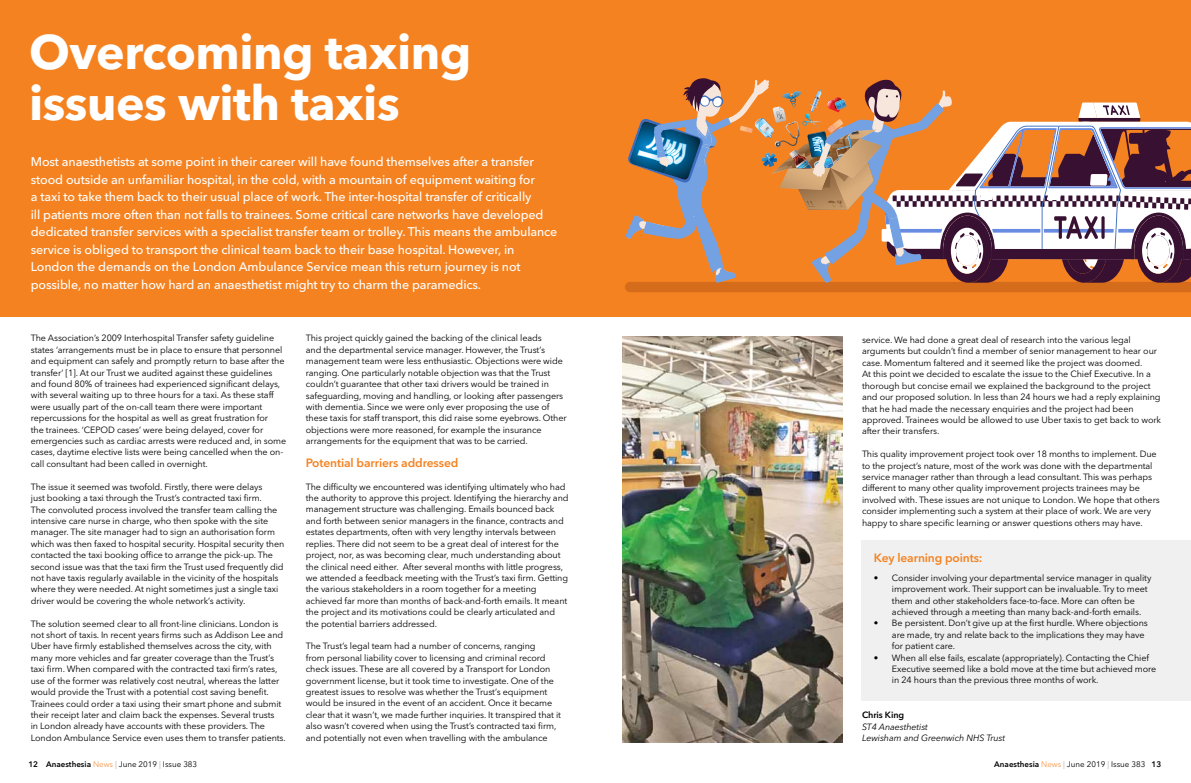
<style>
.page{position:relative;width:1191px;height:783px;background:#fff}
.page>*{position:absolute;margin:0;border:0;box-sizing:border-box;transform-origin:0 0}
.t1{font:700 48px/51px "Avenir Next LT Pro";letter-spacing:-.01em;color:#fff}
.t2{font:500 12.5px/17.5px "Avenir Next LT Pro";letter-spacing:-.01em;color:#fff}
.t3{font:600 12px "Avenir Next LT Pro";letter-spacing:-.01em;color:#f58220}
.t4{font:9px/11.4px "Avenir Next LT Pro";letter-spacing:-.01em;color:#000}
.t5{font:italic 9px/11.4px "Avenir Next LT Pro";letter-spacing:-.01em;color:#000}
.t6{font:600 9px "Avenir Next LT Pro";letter-spacing:-.01em;color:#000}
.t7{font:8px "Avenir Next LT Pro";color:#000}
.s1{font-weight:600}
.s2{font-weight:300;color:#f58220}
.s3{color:#a7a9ac}
</style>
<div class="page">
<div style="left:0;top:0;width:1191px;height:316px;background:#f58220"></div>
<img style="left:622px;top:336px;width:220px;height:406px">
<div style="left:861px;top:539px;width:330px;height:161px;background:#f0f0f1"></div>
<svg style="left:625px;top:78px;width:566px;height:214px"></svg>
<h1 class="t1" style="left:29px;top:26px;width:444px">Overcoming taxing issues with taxis</h1>
<p class="t2" style="left:31px;top:153px;width:528px">Most anaesthetists at some point in their career will have found themselves after a transfer stood outside an unfamiliar hospital, in the cold, with a mountain of equipment waiting for<br>a taxi to take them back to their usual place of work. The inter-hospital transfer of critically<br>ill patients more often than not falls to trainees. Some critical care networks have developed dedicated transfer services with a specialist transfer team or trolley. This means the ambulance service is obliged to transport the clinical team back to their base hospital. However, in London the demands on the London Ambulance Service mean this return journey is not possible, no matter how hard an anaesthetist might try to charm the paramedics.</p>
<p class="t4" style="left:31px;top:332px;width:257px">The Association’s 2009 Interhospital Transfer safety guideline states ‘arrangements must be in place to ensure that personnel and equipment can safely and promptly return to base after the transfer’ [1]. At our Trust we audited against these guidelines and found 80% of trainees had experienced significant delays, with several waiting up to three hours for a taxi. As these staff were usually part of the on-call team there were important repercussions for the hospital as well as great frustration for<br>the trainees. ‘CEPOD cases’ were being delayed, cover for emergencies such as cardiac arrests were reduced and, in some cases, daytime elective lists were being cancelled when the on&shy;call consultant had been called in overnight.</p>
<p class="t4" style="left:31px;top:480px;width:255px">The issue it seemed was twofold. Firstly, there were delays<br>just booking a taxi through the Trust’s contracted taxi firm.<br>The convoluted process involved the transfer team calling the intensive care nurse in charge, who then spoke with the site manager. The site manager had to sign an authorisation form which was then faxed to hospital security. Hospital security then contacted the taxi booking office to arrange the pick-up. The second issue was that the taxi firm the Trust used frequently did not have taxis regularly available in the vicinity of the hospitals where they were needed. At night sometimes just a single taxi driver would be covering the whole network’s activity.</p>
<p class="t4" style="left:31px;top:617px;width:256px">The solution seemed clear to all front-line clinicians. London is not short of taxis. In recent years firms such as Addison Lee and Uber have firmly established themselves across the city, with many more vehicles and far greater coverage than the Trust’s taxi firm. When compared with the contracted taxi firm’s rates, use of the former was relatively cost neutral, whereas the latter would provide the Trust with a potential cost saving benefit.<br>Trainees could order a taxi using their smart phone and submit their receipt later and claim back the expenses. Several trusts<br>in London already have accounts with these providers. The London Ambulance Service even uses them to transfer patients.</p>
<p class="t4" style="left:306px;top:332px;width:262px">This project quickly gained the backing of the clinical leads<br>and the departmental service manager. However, the Trust’s management team were less enthusiastic. Objections were wide ranging. One particularly notable objection was that the Trust couldn’t guarantee that other taxi drivers would be trained in safeguarding, moving and handling, or looking after passengers with dementia. Since we were only ever proposing the use of these taxis for staff transport, this did raise some eyebrows. Other objections were more reasoned, for example the insurance arrangements for the equipment that was to be carried.</p>
<h3 class="t3" style="left:306px;top:455px;width:154px">Potential barriers addressed</h3>
<p class="t4" style="left:306px;top:480px;width:264px">The difficulty we encountered was identifying ultimately who had the authority to approve this project. Identifying the hierarchy and management structure was challenging. Emails bounced back and forth between senior managers in the finance, contracts and estates departments, often with very lengthy intervals between replies. There did not seem to be a great deal of interest for the project, nor, as was becoming clear, much understanding about the clinical need either. After several months with little progress, we attended a feedback meeting with the Trust’s taxi firm. Getting the various stakeholders in a room together for a meeting achieved far more than months of back-and-forth emails. It meant the project and its motivations could be clearly articulated and the potential barriers addressed.</p>
<p class="t4" style="left:306px;top:640px;width:257px">The Trust’s legal team had a number of concerns, ranging<br>from personal liability cover to licensing and criminal record check issues. These are all covered by a Transport for London government license, but it took time to investigate. One of the greatest issues to resolve was whether the Trust’s equipment would be insured in the event of an accident. Once it became clear that it wasn’t, we made further inquiries. It transpired that it also wasn’t covered when using the Trust’s contracted taxi firm, and potentially not even when travelling with the ambulance</p>
<p class="t4" style="left:862px;top:334px;width:301px">service. We had done a great deal of research into the various legal arguments but couldn’t find a member of senior management to hear our case. Momentum faltered and it seemed like the project was doomed.<br>At this point we decided to escalate the issue to the Chief Executive. In a thorough but concise email we explained the background to the project and our proposed solution. In less than 24 hours we had a reply explaining that he had made the necessary enquiries and the project had been approved. Trainees would be allowed to use Uber taxis to get back to work after their transfers.</p>
<p class="t4" style="left:862px;top:448px;width:299px">This quality improvement project took over 18 months to implement. Due to the project’s nature, most of the work was done with the departmental service manager rather than through a lead consultant. This was perhaps different to many other quality improvement projects trainees may be involved with. These issues are not unique to London. We hope that others consider implementing such a system at their place of work. We are very happy to share specific learning or answer questions others may have.</p>
<h3 class="t3" style="left:874px;top:550px;width:110px">Key learning points:</h3>
<p class="t4" style="left:892px;top:571px;width:261px;text-indent:-18px">• Consider involving your departmental service manager in quality improvement work. Their support can be invaluable. Try to meet them and other stakeholders face-to-face. More can often be achieved through a meeting than many back-and-forth emails.</p>
<p class="t4" style="left:892px;top:617px;width:257px;text-indent:-18px">• Be persistent. Don’t give up at the first hurdle. Where objections are made, try and relate back to the implications they may have for patient care.</p>
<p class="t4" style="left:892px;top:651px;width:266px;text-indent:-18px">• When all else fails, escalate (appropriately). Contacting the Chief<br>Executive seemed like a bold move at the time but achieved more in 24 hours than the previous three months of work.</p>
<p class="t6" style="left:862px;top:709px;width:44px">Chris King</p>
<p class="t5" style="left:862px;top:720px;width:145px">ST4 Anaesthetist<br>Lewisham and Greenwich NHS Trust</p>
<p class="t7" style="left:28px;top:759px;width:170px"><span class="s1">12 Anaesthesia</span> <span class="s2">News</span> <span class="s3">|</span> June 2019 <span class="s3">|</span> Issue 383</p>
<p class="t7" style="left:994px;top:758px;width:168px"><span class="s1">Anaesthesia</span> <span class="s2">News</span> <span class="s3">|</span> June 2019 <span class="s3">|</span> Issue 383 <span class="s1">13</span></p>
</div>
